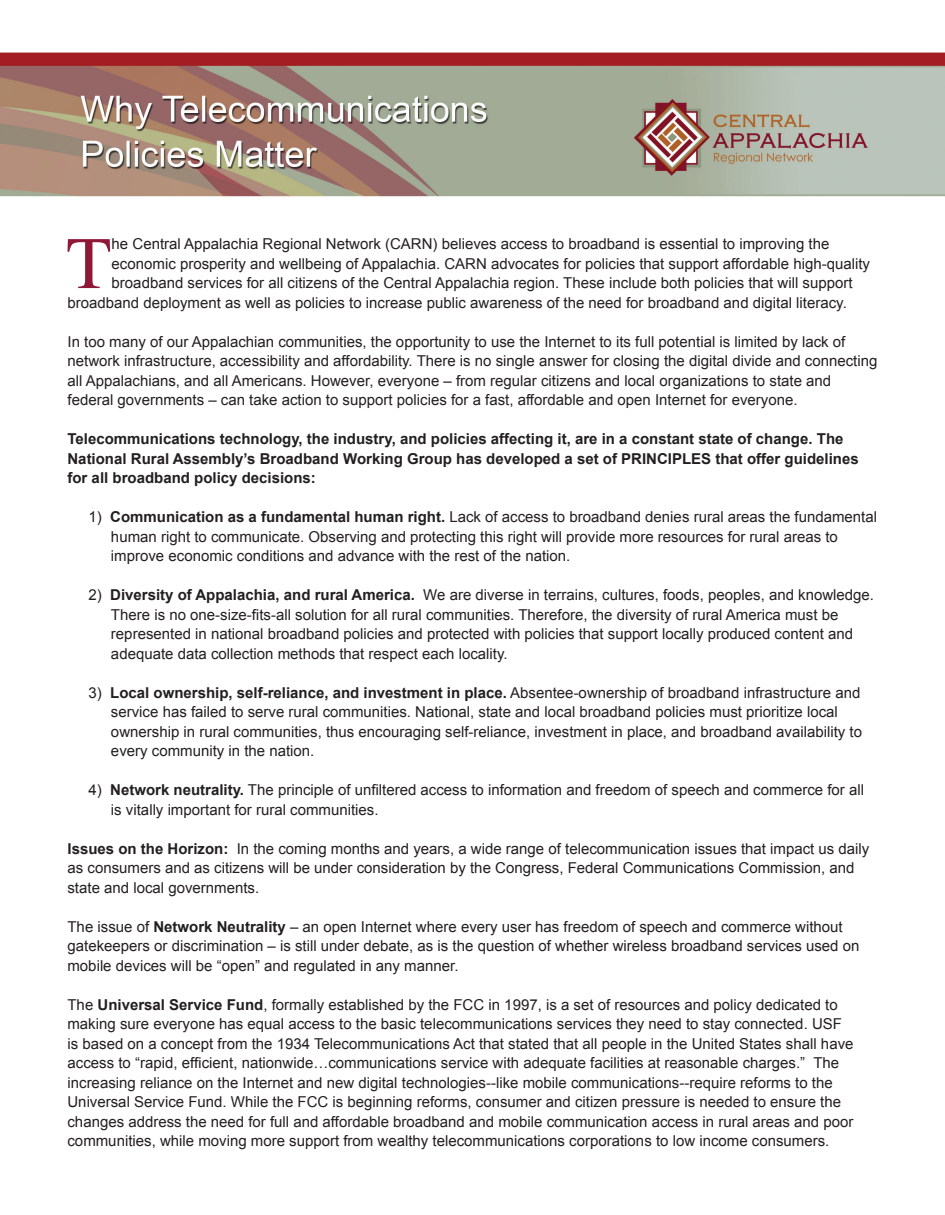
<style>
.page{position:relative;width:945px;height:1215px;background:#fff}
.page>*{position:absolute;margin:0;border:0;box-sizing:border-box;transform-origin:0 0}
.t1{font:73.95px "Times";color:#8f1837}
.t2{font:15px/19.5px "Arial";color:#231f20}
.t3{font:700 15px/19.5px "Arial";color:#231f20}
.s1{font-weight:700}
</style>
<div class="page">
<img style="left:0;top:52px;width:945px;height:145px">
<h1 class="t1" style="left:66px;top:194px;width:47px">T</h1>
<p class="t2" style="left:112px;top:234px;width:719px">he Central Appalachia Regional Network (CARN) believes access to broadband is essential to improving the</p>
<p class="t2" style="left:112px;top:254px;width:760px">economic prosperity and wellbeing of Appalachia. CARN advocates for policies that support affordable high-quality</p>
<p class="t2" style="left:112px;top:273px;width:742px">broadband services for all citizens of the Central Appalachia region. These include both policies that will support</p>
<p class="t2" style="left:67px;top:293px;width:781px">broadband deployment as well as policies to increase public awareness of the need for broadband and digital literacy.</p>
<p class="t2" style="left:67px;top:332px;width:811px">In too many of our Appalachian communities, the opportunity to use the Internet to its full potential is limited by lack of network infrastructure, accessibility and affordability. There is no single answer for closing the digital divide and connecting all Appalachians, and all Americans. However, everyone – from regular citizens and local organizations to state and federal governments – can take action to support policies for a fast, affordable and open Internet for everyone.</p>
<p class="t3" style="left:67px;top:430px;width:793px">Telecommunications technology, the industry, and policies affecting it, are in a constant state of change. The<br>National Rural Assembly’s Broadband Working Group has developed a set of PRINCIPLES that offer guidelines for all broadband policy decisions:</p>
<p class="t2" style="left:111px;top:507px;width:768px;text-indent:-22px">1) <span class="s1">Communication as a fundamental human right.</span> Lack of access to broadband denies rural areas the fundamental human right to communicate. Observing and protecting this right will provide more resources for rural areas to improve economic conditions and advance with the rest of the nation.</p>
<p class="t2" style="left:111px;top:585px;width:765px;text-indent:-23px">2) <span class="s1">Diversity of Appalachia, and rural America.</span> We are diverse in terrains, cultures, foods, peoples, and knowledge.<br>There is no one-size-fits-all solution for all rural communities. Therefore, the diversity of rural America must be represented in national broadband policies and protected with policies that support locally produced content and adequate data collection methods that respect each locality.</p>
<p class="t2" style="left:111px;top:683px;width:753px;text-indent:-23px">3) <span class="s1">Local ownership, self-reliance, and investment in place.</span> Absentee-ownership of broadband infrastructure and service has failed to serve rural communities. National, state and local broadband policies must prioritize local ownership in rural communities, thus encouraging self-reliance, investment in place, and broadband availability to every community in the nation.</p>
<p class="t2" style="left:111px;top:780px;width:755px;text-indent:-23px">4) <span class="s1">Network neutrality.</span> The principle of unfiltered access to information and freedom of speech and commerce for all is vitally important for rural communities.</p>
<p class="t2" style="left:67px;top:839px;width:803px"><span class="s1">Issues on the Horizon:</span> In the coming months and years, a wide range of telecommunication issues that impact us daily as consumers and as citizens will be under consideration by the Congress, Federal Communications Commission, and state and local governments.</p>
<p class="t2" style="left:67px;top:917px;width:794px">The issue of <span class="s1">Network Neutrality</span> – an open Internet where every user has freedom of speech and commerce without gatekeepers or discrimination – is still under debate, as is the question of whether wireless broadband services used on mobile devices will be “open” and regulated in any manner.</p>
<p class="t2" style="left:67px;top:995px;width:788px">The <span class="s1">Universal Service Fund</span>, formally established by the FCC in 1997, is a set of resources and policy dedicated to making sure everyone has equal access to the basic telecommunications services they need to stay connected. USF is based on a concept from the 1934 Telecommunications Act that stated that all people in the United States shall have access to “rapid, efficient, nationwide…communications service with adequate facilities at reasonable charges.” The increasing reliance on the Internet and new digital technologies--like mobile communications--require reforms to the Universal Service Fund. While the FCC is beginning reforms, consumer and citizen pressure is needed to ensure the changes address the need for full and affordable broadband and mobile communication access in rural areas and poor communities, while moving more support from wealthy telecommunications corporations to low income consumers.</p>
</div>
